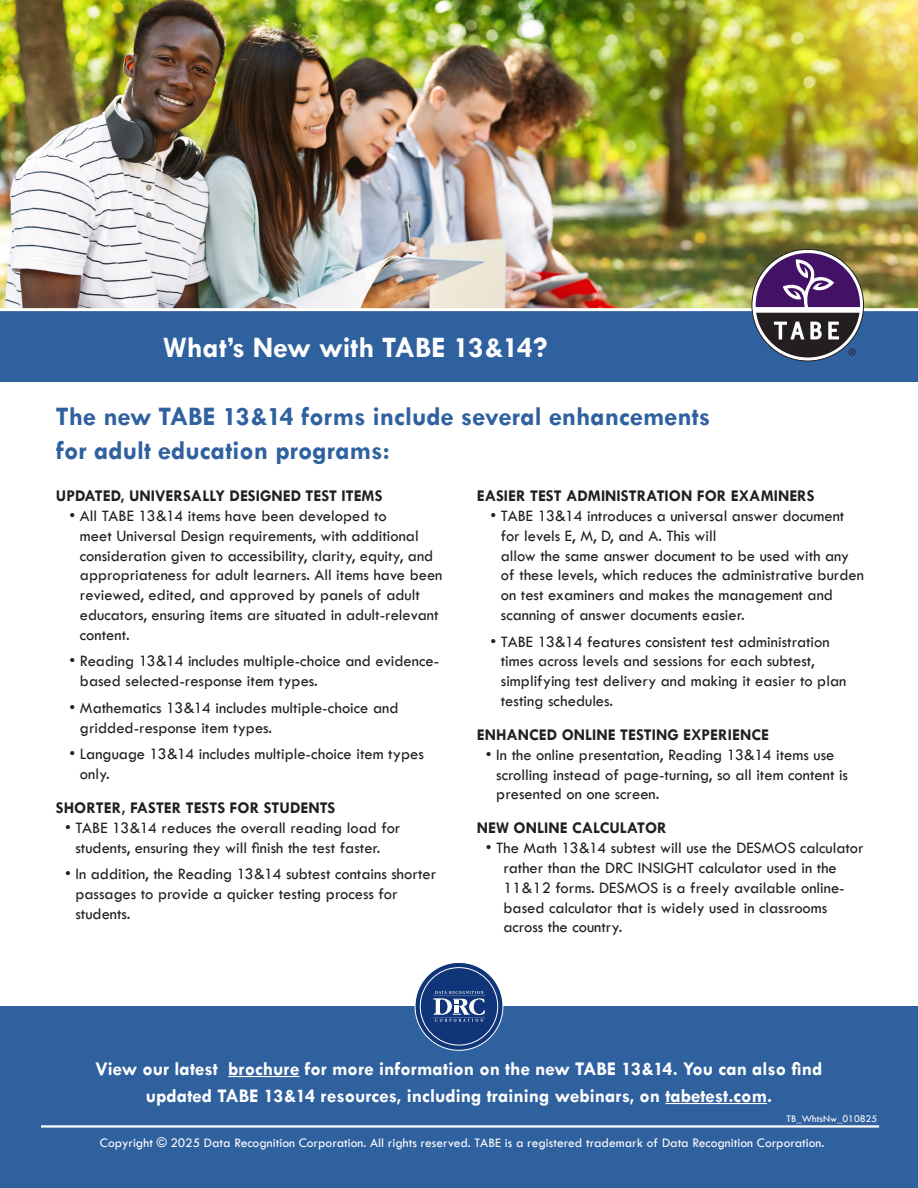
<style>
.page{position:relative;width:918px;height:1188px;background:#fff}
.page>*{position:absolute;margin:0;border:0;box-sizing:border-box;transform-origin:0 0}
.Title1{font:700 30px "Tw Cen";color:#fff}
.Title1-2{font:700 27px/34.5px "Tw Cen";color:#30619f}
.Body_Text{font:700 19.5px/27px "Tw Cen";color:#fff;text-align:center}
.Body_Text-2{font:16.5px/19.8px "Tw Cen";color:#231f20}
.Bullets{font:16.5px/19.8px "Tw Cen";color:#231f20;text-align:center}
.Bold_CAPS{font:700 16.5px "Tw Cen";color:#231f20}
.t1{font:13.5px "Tw Cen";color:#fff}
.t2{font:10.5px "Tw Cen";color:#fff}
</style>
<div class="page">
<div style="left:0;top:1006px;width:918px;height:182px;background:#30619f"></div>
<img style="left:0;top:0;width:918px;height:308px">
<hr style="left:41px;top:1125px;width:838px;height:3px;background:#fff">
<svg style="left:415px;top:962px;width:88px;height:88px"></svg>
<div style="left:420px;top:968px;width:78px;height:77px;background:#103679;border-radius:50%"></div>
<div style="left:420px;top:967px;width:78px;height:78px;border:1px solid #fff;border-radius:50%"></div>
<svg style="left:433px;top:991px;width:52px;height:31px"></svg>
<div style="left:0;top:311px;width:918px;height:71px;background:#30619f"></div>
<svg style="left:752px;top:249px;width:112px;height:112px"></svg>
<svg style="left:756px;top:313px;width:104px;height:45px;background:#4d525c"></svg>
<svg style="left:756px;top:253px;width:104px;height:54px;background:#674478"></svg>
<hr style="left:228px;top:1076px;width:71px;height:1px;background:#fff">
<hr style="left:666px;top:1103px;width:101px;height:1px;background:#fff">
<p class="Title1" style="left:163px;top:329px;width:386px">What’s New with TABE 13&amp;14?</p>
<p class="Title1-2" style="left:56px;top:398px;width:656px">The new TABE 13&amp;14 forms include several enhancements for adult education programs:</p>
<p class="Bold_CAPS" style="left:56px;top:486px;width:328px">UPDATED, UNIVERSALLY DESIGNED TEST ITEMS</p>
<p class="Body_Text-2" style="left:80px;top:506px;width:364px;text-indent:-10px">• All TABE 13&amp;14 items have been developed to<br>meet Universal Design requirements, with additional consideration given to accessibility, clarity, equity, and appropriateness for adult learners. All items have been reviewed, edited, and approved by panels of adult educators, ensuring items are situated in adult-relevant content.</p>
<p class="Body_Text-2" style="left:80px;top:651px;width:361px;text-indent:-10px">• Reading 13&amp;14 includes multiple-choice and evidence&shy;based selected-response item types.</p>
<p class="Body_Text-2" style="left:80px;top:698px;width:320px;text-indent:-10px">• Mathematics 13&amp;14 includes multiple-choice and gridded-response item types.</p>
<p class="Body_Text-2" style="left:80px;top:744px;width:345px;text-indent:-10px">• Language 13&amp;14 includes multiple-choice item types only.</p>
<p class="Bold_CAPS" style="left:56px;top:798px;width:281px">SHORTER, FASTER TESTS FOR STUDENTS</p>
<p class="Bullets" style="left:65px;top:818px;width:337px">• TABE 13&amp;14 reduces the overall reading load for students, ensuring they will finish the test faster.</p>
<p class="Bullets" style="left:75px;top:864px;width:362px;text-align:left;text-indent:-10px">• In addition, the Reading 13&amp;14 subtest contains shorter passages to provide a quicker testing process for students.</p>
<p class="Bold_CAPS" style="left:477px;top:486px;width:339px">EASIER TEST ADMINISTRATION FOR EXAMINERS</p>
<p class="Body_Text-2" style="left:501px;top:506px;width:365px;text-indent:-10px">• TABE 13&amp;14 introduces a universal answer document for levels E, M, D, and A. This will<br>allow the same answer document to be used with any of these levels, which reduces the administrative burden on test examiners and makes the management and scanning of answer documents easier.</p>
<p class="Body_Text-2" style="left:501px;top:631px;width:347px;text-indent:-10px">• TABE 13&amp;14 features consistent test administration times across levels and sessions for each subtest, simplifying test delivery and making it easier to plan testing schedules.</p>
<p class="Bold_CAPS" style="left:477px;top:725px;width:294px">ENHANCED ONLINE TESTING EXPERIENCE</p>
<p class="Body_Text-2" style="left:496px;top:745px;width:353px;text-indent:-10px">• In the online presentation, Reading 13&amp;14 items use scrolling instead of page-turning, so all item content is presented on one screen.</p>
<p class="Bold_CAPS" style="left:477px;top:818px;width:192px">NEW ONLINE CALCULATOR</p>
<p class="Body_Text-2" style="left:504px;top:838px;width:362px;text-indent:-18px">• The Math 13&amp;14 subtest will use the DESMOS calculator rather than the DRC INSIGHT calculator used in the 11&amp;12 forms. DESMOS is a freely available online&shy;based calculator that is widely used in classrooms across the country.</p>
<p class="Body_Text" style="left:96px;top:1055px;width:729px">View our latest brochure for more information on the new TABE 13&amp;14. You can also find updated TABE 13&amp;14 resources, including training webinars, on tabetest.com.</p>
<p class="t2" style="left:787px;top:1113px;width:92px">TB_WhtsNw_010825</p>
<p class="t1" style="left:100px;top:1134px;width:726px">Copyright © 2025 Data Recognition Corporation. All rights reserved. TABE is a registered trademark of Data Recognition Corporation.</p>
</div>
